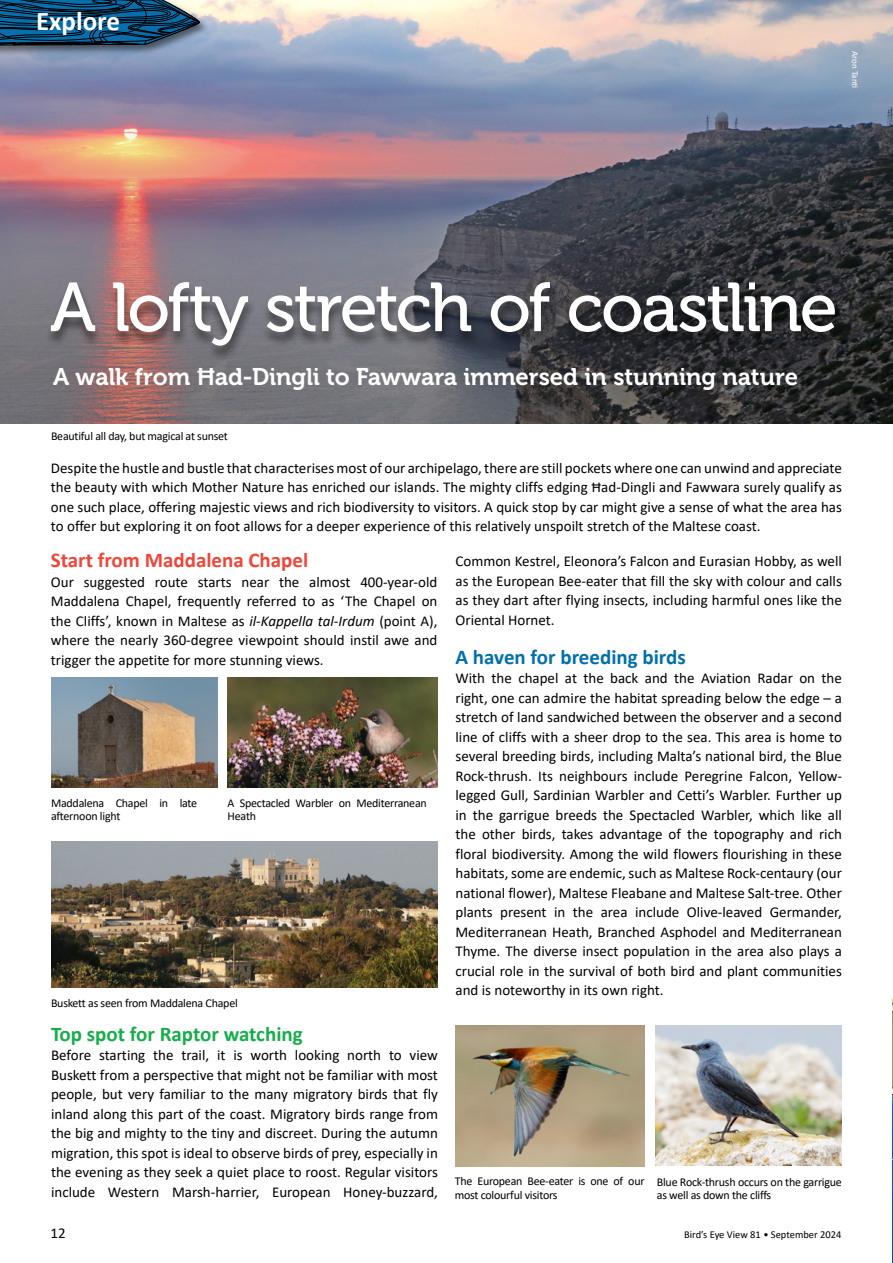
<style>
.page{position:relative;width:893px;height:1263px;background:#fff}
.page>*{position:absolute;margin:0;border:0;box-sizing:border-box;transform-origin:0 0}
.t1{font:69px "Museo 500";letter-spacing:-.035em;color:#fff}
.Pages_title_tags{font:700 27px "Calibri";color:#fff}
.t2{font:24px "Museo 700";letter-spacing:-.005em;color:#fff}
.Subtitles_News{font:700 21px "Calibri";color:#ef4639}
.Subtitles_News-2{font:700 21px "Calibri";color:#16ad4b}
.Subtitles_News-3{font:700 21px "Calibri";color:#006fab}
.Body_text{font:15px/19.5px "Calibri";color:#000;text-align:justify}
.Captions{font:12px/13.5px "Calibri";letter-spacing:-.02em;color:#000}
.t3{font:10.5px "Calibri";color:#000}
.Credits{font:9px "Calibri";letter-spacing:-.005em;color:#fff}
.s1{font-style:italic}
</style>
<div class="page">
<img style="left:0;top:0;width:893px;height:65px">
<img style="left:455px;top:1026px;width:190px;height:140px">
<img style="left:656px;top:1026px;width:186px;height:139px">
<div style="left:0;top:0;width:209px;height:56px;background:#000;opacity:.5"></div>
<svg style="left:0;top:0;width:200px;height:45px;background:#144c6d"></svg>
<img style="left:0;top:65px;width:893px;height:358px">
<div style="left:44px;top:283px;width:800px;height:79px;background:#000;opacity:.5"></div>
<img style="left:51px;top:842px;width:386px;height:146px">
<img style="left:51px;top:678px;width:166px;height:109px">
<img style="left:228px;top:678px;width:209px;height:109px">
<img style="left:892px;top:998px;width:1px;height:265px">
<p class="Pages_title_tags" style="left:36px;top:2px;width:86px">Explore</p>
<p class="Credits" style="left:861px;top:51px;width:39px;rotate:90deg">Aron Tanti</p>
<p class="t1" style="left:50px;top:270px;width:789px">A lofty stretch of coastline</p>
<p class="t2" style="left:53px;top:363px;width:746px">A walk from Ħad-Dingli to Fawwara immersed in stunning nature</p>
<p class="Captions" style="left:51px;top:429px;width:178px">Beautiful all day, but magical at sunset</p>
<p class="Body_text" style="left:51px;top:458px;width:792px">Despite the hustle and bustle that characterises most of our archipelago, there are still pockets where one can unwind and appreciate the beauty with which Mother Nature has enriched our islands. The mighty cliffs edging Ħad-Dingli and Fawwara surely qualify as one such place, offering majestic views and rich biodiversity to visitors. A quick stop by car might give a sense of what the area has to offer but exploring it on foot allows for a deeper experience of this relatively unspoilt stretch of the Maltese coast.</p>
<p class="Subtitles_News" style="left:51px;top:545px;width:259px">Start from Maddalena Chapel</p>
<p class="Body_text" style="left:51px;top:571px;width:388px">Our suggested route starts near the almost 400-year-old Maddalena Chapel, frequently referred to as ‘The Chapel on the Cliffs’, known in Maltese as <span class="s1">il-Kappella tal-Irdum</span> (point A), where the nearly 360-degree viewpoint should instil awe and trigger the appetite for more stunning views.</p>
<p class="Body_text" style="left:455px;top:551px;width:388px">Common Kestrel, Eleonora’s Falcon and Eurasian Hobby, as well as the European Bee-eater that fill the sky with colour and calls as they dart after flying insects, including harmful ones like the Oriental Hornet.</p>
<p class="Subtitles_News-3" style="left:455px;top:642px;width:232px">A haven for breeding birds</p>
<p class="Body_text" style="left:455px;top:668px;width:388px">With the chapel at the back and the Aviation Radar on the right, one can admire the habitat spreading below the edge – a stretch of land sandwiched between the observer and a second line of cliffs with a sheer drop to the sea. This area is home to several breeding birds, including Malta’s national bird, the Blue Rock-thrush. Its neighbours include Peregrine Falcon, Yellow&shy;legged Gull, Sardinian Warbler and Cetti’s Warbler. Further up in the garrigue breeds the Spectacled Warbler, which like all the other birds, takes advantage of the topography and rich floral biodiversity. Among the wild flowers flourishing in these habitats, some are endemic, such as Maltese Rock-centaury (our national flower), Maltese Fleabane and Maltese Salt-tree. Other plants present in the area include Olive-leaved Germander, Mediterranean Heath, Branched Asphodel and Mediterranean Thyme. The diverse insect population in the area also plays a crucial role in the survival of both bird and plant communities and is noteworthy in its own right.</p>
<p class="Captions" style="left:51px;top:795px;width:148px">Maddalena Chapel in late afternoon light</p>
<p class="Captions" style="left:228px;top:795px;width:201px">A Spectacled Warbler on Mediterranean<br>Heath</p>
<p class="Captions" style="left:51px;top:996px;width:188px">Buskett as seen from Maddalena Chapel</p>
<p class="Subtitles_News-2" style="left:51px;top:1019px;width:253px">Top spot for Raptor watching</p>
<p class="Body_text" style="left:51px;top:1045px;width:388px">Before starting the trail, it is worth looking north to view Buskett from a perspective that might not be familiar with most people, but very familiar to the many migratory birds that fly inland along this part of the coast. Migratory birds range from the big and mighty to the tiny and discreet. During the autumn migration, this spot is ideal to observe birds of prey, especially in the evening as they seek a quiet place to roost. Regular visitors include Western Marsh-harrier, European Honey-buzzard,</p>
<p class="Captions" style="left:455px;top:1174px;width:191px">The European Bee-eater is one of our most colourful visitors</p>
<p class="Captions" style="left:657px;top:1175px;width:187px">Blue Rock-thrush occurs on the garrigue as well as down the cliffs</p>
<p class="Body_text" style="left:50px;top:1223px;width:17px">12</p>
<p class="t3" style="left:684px;top:1227px;width:159px">Bird’s Eye View 81 • September 2024</p>
</div>
